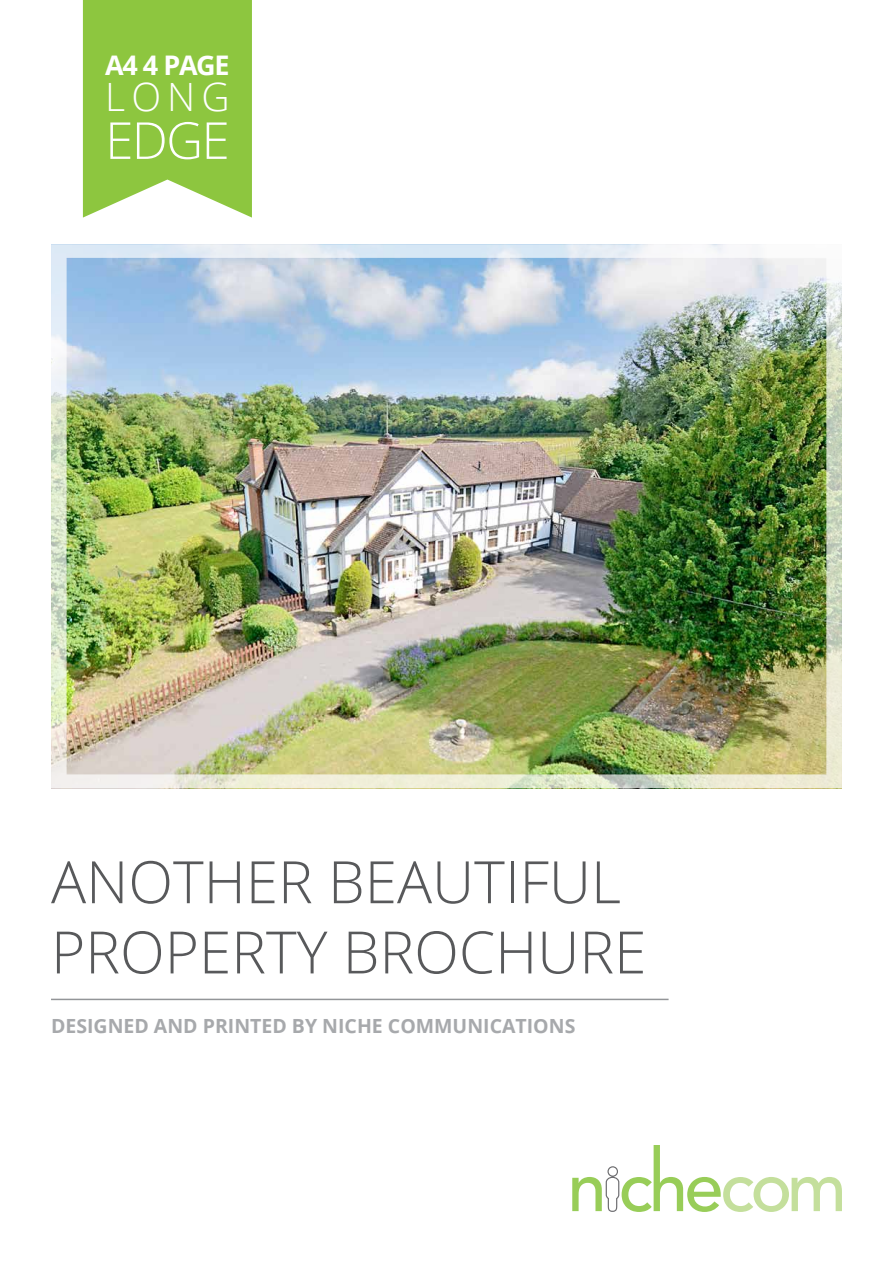
<style>
.page{position:relative;width:893px;height:1263px;background:#fff}
.page>*{position:absolute;margin:0;border:0;box-sizing:border-box;transform-origin:0 0}
.t1{font:300 58.5px/70.2px "Open Sans";color:#58595b}
.t2{font:300 51px "Open Sans";color:#fff}
.t3{font:300 39px "Open Sans";color:#fff}
.t4{font:700 27px "Open Sans";letter-spacing:-.05em;color:#fff}
.t5{font:700 19.5px "Open Sans";color:#a7a9ac}
</style>
<div class="page">
<svg style="left:83px;top:0;width:169px;height:218px;background:#97cb50"></svg>
<hr style="left:51px;top:999px;width:618px;height:1px;background:#939598">
<img style="left:51px;top:244px;width:791px;height:544px">
<svg style="left:572px;top:1145px;width:270px;height:67px"></svg>
<h3 class="t4" style="left:105px;top:46px;width:126px">A4 4 PAGE</h3>
<h3 class="t3" style="left:105px;top:70px;width:126px">LONG</h3>
<h2 class="t2" style="left:105px;top:105px;width:126px">EDGE</h2>
<h1 class="t1" style="left:51px;top:845px;width:597px">ANOTHER BEAUTIFUL<br>PROPERTY BROCHURE</h1>
<p class="t5" style="left:51px;top:1012px;width:526px">DESIGNED AND PRINTED BY NICHE COMMUNICATIONS</p>
</div>
